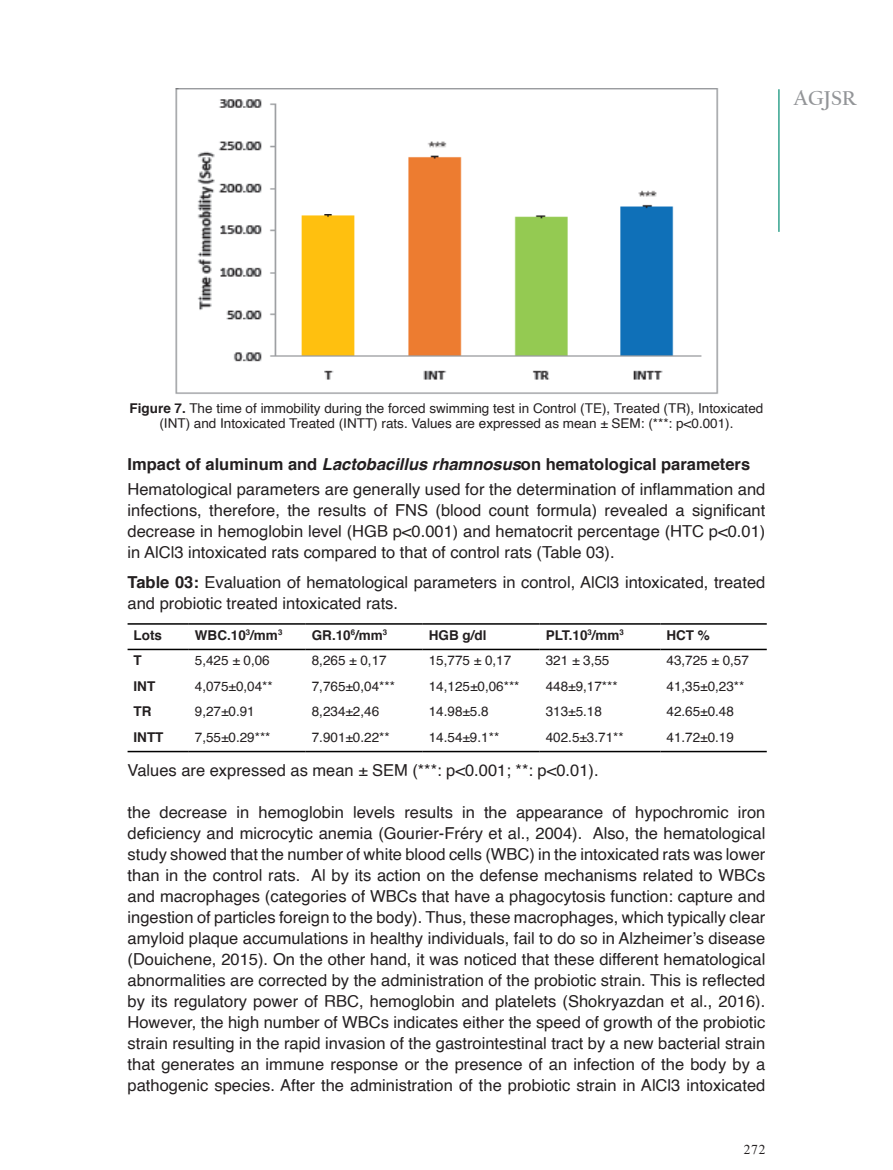
<style>
.page{position:relative;width:893px;height:1170px;background:#fff}
.page>*{position:absolute;margin:0;border:0;box-sizing:border-box;transform-origin:0 0}
.t1{font:700 21px "Californian FB";color:#939598}
.t2{font:16.5px/21px "Helvetica";color:#231f20;text-align:justify}
.t3{font:700 16.5px "Helvetica";color:#231f20}
.t4{font:13.5px/14.9px "Helvetica";color:#231f20;text-align:center}
.t5{font:700 13.5px "Helvetica";color:#231f20}
.ريفرنس{font:13.5px "Times New Roman";color:#231f20}
.s1{font-weight:700}
.s2{font-style:italic}
</style>
<div class="page">
<hr style="left:778px;top:89px;width:1px;height:143px;background:#028c72">
<hr style="left:128px;top:623px;width:61px;height:1px;background:#000">
<hr style="left:189px;top:623px;width:117px;height:1px;background:#000">
<hr style="left:306px;top:623px;width:117px;height:1px;background:#000">
<hr style="left:423px;top:623px;width:117px;height:1px;background:#000">
<hr style="left:540px;top:623px;width:120px;height:1px;background:#000">
<hr style="left:660px;top:623px;width:107px;height:1px;background:#000">
<hr style="left:128px;top:648px;width:61px;height:2px;background:#000">
<hr style="left:189px;top:648px;width:117px;height:2px;background:#000">
<hr style="left:306px;top:648px;width:117px;height:2px;background:#000">
<hr style="left:423px;top:648px;width:117px;height:2px;background:#000">
<hr style="left:540px;top:648px;width:120px;height:2px;background:#000">
<hr style="left:660px;top:648px;width:107px;height:2px;background:#000">
<hr style="left:128px;top:750px;width:61px;height:2px;background:#000">
<hr style="left:189px;top:750px;width:117px;height:2px;background:#000">
<hr style="left:306px;top:750px;width:117px;height:2px;background:#000">
<hr style="left:423px;top:750px;width:117px;height:2px;background:#000">
<hr style="left:540px;top:750px;width:120px;height:2px;background:#000">
<hr style="left:660px;top:750px;width:107px;height:2px;background:#000">
<img style="left:175px;top:88px;width:544px;height:306px">
<p class="t1" style="left:794px;top:86px;width:65px">AGJSR</p>
<p class="t4" style="left:130px;top:401px;width:635px"><span class="s1">Figure 7.</span> The time of immobility during the forced swimming test in Control (TE), Treated (TR), Intoxicated (INT) and Intoxicated Treated (INTT) rats. Values are expressed as mean ± SEM: (***: p&lt;0.001).</p>
<p class="t3" style="left:128px;top:450px;width:624px">Impact of aluminum and <span class="s2">Lactobacillus rhamnosus</span>on hematological parameters</p>
<p class="t2" style="left:128px;top:479px;width:639px">Hematological parameters are generally used for the determination of inflammation and infections, therefore, the results of FNS (blood count formula) revealed a significant decrease in hemoglobin level (HGB p&lt;0.001) and hematocrit percentage (HTC p&lt;0.01) in AlCl3 intoxicated rats compared to that of control rats (Table 03).</p>
<p class="t2" style="left:128px;top:572px;width:639px"><span class="s1">Table 03:</span> Evaluation of hematological parameters in control, AlCl3 intoxicated, treated and probiotic treated intoxicated rats.</p>
<p class="t5" style="left:134px;top:624px;width:30px">Lots</p>
<p class="t5" style="left:195px;top:624px;width:89px">WBC.10<sup>3</sup>/mm<sup>3</sup></p>
<p class="t5" style="left:312px;top:624px;width:77px">GR.10<sup>6</sup>/mm<sup>3</sup></p>
<p class="t5" style="left:429px;top:624px;width:59px">HGB g/dl</p>
<p class="t5" style="left:546px;top:624px;width:80px">PLT.10<sup>3</sup>/mm<sup>3</sup></p>
<p class="t5" style="left:666px;top:624px;width:45px">HCT %</p>
<p class="t5" style="left:134px;top:649px;width:10px">T</p>
<p class="t4" style="left:195px;top:653px;width:76px">5,425 ± 0,06</p>
<p class="t4" style="left:312px;top:653px;width:76px">8,265 ± 0,17</p>
<p class="t4" style="left:429px;top:653px;width:84px">15,775 ± 0,17</p>
<p class="t4" style="left:546px;top:653px;width:65px">321 ± 3,55</p>
<p class="t4" style="left:666px;top:653px;width:84px">43,725 ± 0,57</p>
<p class="t5" style="left:134px;top:675px;width:23px">INT</p>
<p class="t4" style="left:195px;top:679px;width:79px">4,075±0,04**</p>
<p class="t4" style="left:312px;top:679px;width:85px">7,765±0,04***</p>
<p class="t4" style="left:429px;top:679px;width:92px">14,125±0,06***</p>
<p class="t4" style="left:546px;top:679px;width:73px">448±9,17***</p>
<p class="t4" style="left:666px;top:679px;width:79px">41,35±0,23**</p>
<p class="t5" style="left:134px;top:700px;width:19px">TR</p>
<p class="t4" style="left:195px;top:704px;width:61px">9,27±0.91</p>
<p class="t4" style="left:312px;top:704px;width:69px">8,234±2,46</p>
<p class="t4" style="left:429px;top:704px;width:61px">14.98±5.8</p>
<p class="t4" style="left:546px;top:704px;width:58px">313±5.18</p>
<p class="t4" style="left:666px;top:704px;width:69px">42.65±0.48</p>
<p class="t5" style="left:134px;top:726px;width:31px">INTT</p>
<p class="t4" style="left:195px;top:730px;width:77px">7,55±0.29***</p>
<p class="t4" style="left:312px;top:730px;width:79px">7.901±0.22**</p>
<p class="t4" style="left:429px;top:730px;width:72px">14.54±9.1**</p>
<p class="t4" style="left:546px;top:730px;width:79px">402.5±3.71**</p>
<p class="t4" style="left:666px;top:730px;width:69px">41.72±0.19</p>
<p class="t2" style="left:128px;top:760px;width:472px">Values are expressed as mean ± SEM (***: p&lt;0.001; **: p&lt;0.01).</p>
<p class="t2" style="left:128px;top:802px;width:639px">the decrease in hemoglobin levels results in the appearance of hypochromic iron deficiency and microcytic anemia (Gourier-Fréry et al., 2004). Also, the hematological study showed that the number of white blood cells (WBC) in the intoxicated rats was lower than in the control rats. Al by its action on the defense mechanisms related to WBCs and macrophages (categories of WBCs that have a phagocytosis function: capture and ingestion of particles foreign to the body). Thus, these macrophages, which typically clear amyloid plaque accumulations in healthy individuals, fail to do so in Alzheimer’s disease (Douichene, 2015). On the other hand, it was noticed that these different hematological abnormalities are corrected by the administration of the probiotic strain. This is reflected by its regulatory power of RBC, hemoglobin and platelets (Shokryazdan et al., 2016).<br>However, the high number of WBCs indicates either the speed of growth of the probiotic strain resulting in the rapid invasion of the gastrointestinal tract by a new bacterial strain that generates an immune response or the presence of an infection of the body by a pathogenic species. After the administration of the probiotic strain in AlCl3 intoxicated</p>
<p class="ريفرنس" style="left:744px;top:1139px;width:23px">272</p>
</div>
